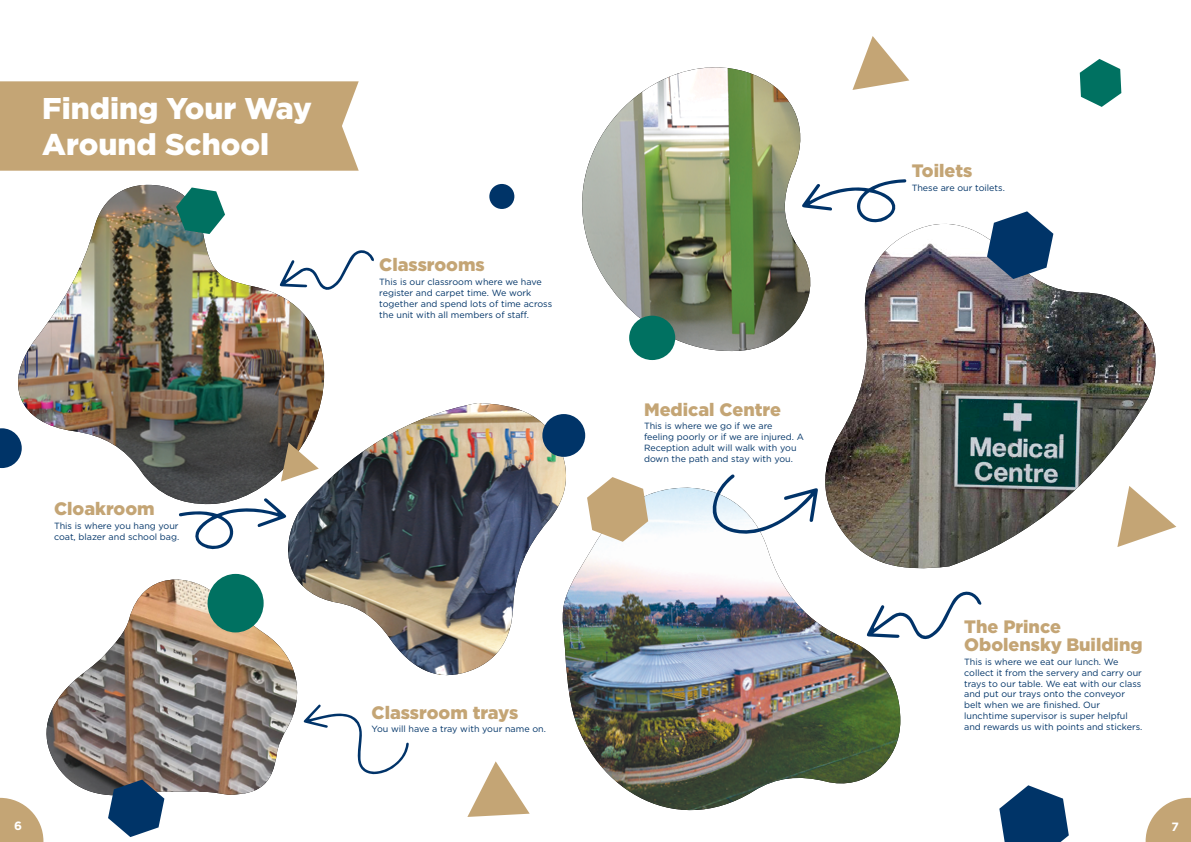
<style>
.page{position:relative;width:1191px;height:842px;background:#fff}
.page>*{position:absolute;margin:0;border:0;box-sizing:border-box;transform-origin:0 0}
.t1{font:900 30px/36px "Gotham";color:#fff}
.t2{font:900 18px/18px "Gotham";color:#c4a575}
.t3{font:700 12px "Gotham";color:#fff}
.t4{font:9px/10.8px "Gotham";color:#003468}
</style>
<div class="page">
<svg style="left:1145px;top:798px;width:46px;height:44px"></svg>
<svg style="left:0;top:798px;width:43px;height:44px"></svg>
<img style="left:826px;top:224px;width:330px;height:345px">
<svg style="left:679px;top:469px;width:221px;height:19px"></svg>
<img style="left:567px;top:488px;width:333px;height:323px">
<div style="left:0;top:81px;width:359px;height:90px;background:#c4a575"></div>
<img style="left:18px;top:185px;width:307px;height:315px">
<svg style="left:277px;top:403px;width:295px;height:278px"></svg>
<img style="left:287px;top:403px;width:280px;height:273px">
<svg style="left:176px;top:187px;width:49px;height:47px"></svg>
<svg style="left:281px;top:442px;width:38px;height:40px"></svg>
<svg style="left:0;top:428px;width:22px;height:40px"></svg>
<div style="left:542px;top:414px;width:43px;height:43px;background:#003468;border-radius:50%"></div>
<div style="left:489px;top:184px;width:25px;height:25px;background:#003468;border-radius:50%"></div>
<svg style="left:467px;top:761px;width:62px;height:56px"></svg>
<svg style="left:221px;top:570px;width:85px;height:111px"></svg>
<img style="left:40px;top:579px;width:265px;height:220px">
<svg style="left:108px;top:780px;width:56px;height:57px"></svg>
<div style="left:207px;top:574px;width:57px;height:58px;background:#007161;border-radius:50%"></div>
<img style="left:582px;top:67px;width:229px;height:285px">
<svg style="left:987px;top:211px;width:66px;height:68px"></svg>
<svg style="left:852px;top:36px;width:57px;height:54px"></svg>
<svg style="left:1079px;top:59px;width:42px;height:48px"></svg>
<svg style="left:587px;top:477px;width:61px;height:65px"></svg>
<div style="left:629px;top:316px;width:46px;height:44px;background:#007161;border-radius:50%"></div>
<svg style="left:1117px;top:486px;width:59px;height:61px"></svg>
<svg style="left:999px;top:785px;width:69px;height:57px"></svg>
<svg style="left:801px;top:179px;width:105px;height:44px"></svg>
<svg style="left:711px;top:474px;width:107px;height:61px"></svg>
<svg style="left:279px;top:249px;width:95px;height:42px"></svg>
<svg style="left:303px;top:704px;width:106px;height:70px"></svg>
<svg style="left:179px;top:498px;width:108px;height:52px"></svg>
<svg style="left:866px;top:589px;width:115px;height:51px"></svg>
<h1 class="t1" style="left:42px;top:90px;width:271px">Finding Your Way<br>Around School</h1>
<h2 class="t2" style="left:379px;top:255px;width:107px">Classrooms</h2>
<p class="t4" style="left:379px;top:276px;width:174px">This is our classroom where we have register and carpet time. We work together and spend lots of time across the unit with all members of staff.</p>
<h2 class="t2" style="left:54px;top:500px;width:102px">Cloakroom</h2>
<p class="t4" style="left:54px;top:520px;width:127px">This is where you hang your coat, blazer and school bag.</p>
<h2 class="t2" style="left:371px;top:703px;width:148px">Classroom trays</h2>
<p class="t4" style="left:371px;top:724px;width:176px">You will have a tray with your name on.</p>
<h2 class="t2" style="left:644px;top:400px;width:138px">Medical Centre</h2>
<p class="t4" style="left:644px;top:420px;width:161px">This is where we go if we are feeling poorly or if we are injured. A<br>Reception adult will walk with you down the path and stay with you.</p>
<h2 class="t2" style="left:911px;top:161px;width:62px">Toilets</h2>
<p class="t4" style="left:911px;top:182px;width:95px">These are our toilets.</p>
<h2 class="t2" style="left:964px;top:618px;width:180px">The Prince<br>Obolensky Building</h2>
<p class="t4" style="left:964px;top:656px;width:180px">This is where we eat our lunch. We collect it from the servery and carry our trays to our table. We eat with our class and put our trays onto the conveyor belt when we are finished. Our lunchtime supervisor is super helpful and rewards us with points and stickers.</p>
<h3 class="t3" style="left:14px;top:819px;width:9px">6</h3>
<h3 class="t3" style="left:1171px;top:820px;width:9px">7</h3>
</div>
